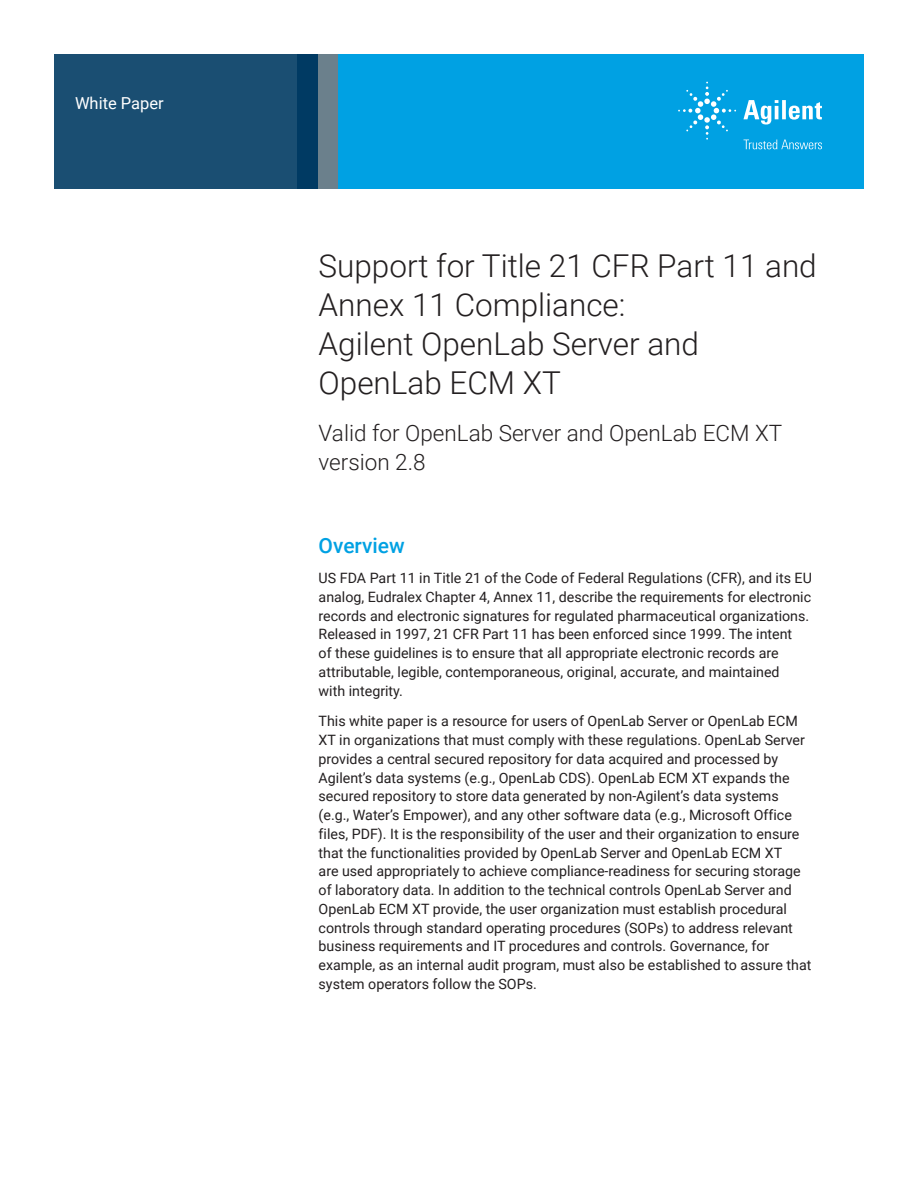
<style>
.page{position:relative;width:918px;height:1188px;background:#fff}
.page>*{position:absolute;margin:0;border:0;box-sizing:border-box;transform-origin:0 0}
.DATA_headline{font:300 31.5px/39px "Roboto";color:#231f20}
.DATA_subhead_large_black{font:300 22.5px/28.5px "Roboto";color:#231f20}
.DATA_subhead_large_blue{font:500 21px "Roboto";color:#00a1e3}
.DATA_header{font:16.5px "Roboto";color:#fff}
.DATA_opener_text{font:14.25px/18.8px "Roboto";color:#231f20}
</style>
<div class="page">
<div style="left:297px;top:54px;width:567px;height:135px;background:#00a1e3"></div>
<div style="left:54px;top:54px;width:243px;height:135px;background:#1a4e72"></div>
<div style="left:317px;top:54px;width:21px;height:135px;background:#6b808c"></div>
<div style="left:297px;top:54px;width:20px;height:135px;background:#003a63"></div>
<svg style="left:743px;top:100px;width:79px;height:25px"></svg>
<svg style="left:678px;top:82px;width:58px;height:58px"></svg>
<svg style="left:744px;top:140px;width:78px;height:9px"></svg>
<p class="DATA_header" style="left:75px;top:91px;width:90px">White Paper</p>
<p class="DATA_headline" style="left:319px;top:245px;width:500px">Support for Title 21 CFR Part 11 and<br>Annex 11 Compliance:<br>Agilent OpenLab Server and<br>OpenLab ECM XT</p>
<p class="DATA_subhead_large_black" style="left:319px;top:418px;width:465px">Valid for OpenLab Server and OpenLab ECM XT version 2.8</p>
<p class="DATA_subhead_large_blue" style="left:319px;top:530px;width:88px">Overview</p>
<p class="DATA_opener_text" style="left:319px;top:568px;width:495px">US FDA Part 11 in Title 21 of the Code of Federal Regulations (CFR), and its EU analog, Eudralex Chapter 4, Annex 11, describe the requirements for electronic records and electronic signatures for regulated pharmaceutical organizations.<br>Released in 1997, 21 CFR Part 11 has been enforced since 1999. The intent<br>of these guidelines is to ensure that all appropriate electronic records are attributable, legible, contemporaneous, original, accurate, and maintained<br>with integrity.</p>
<p class="DATA_opener_text" style="left:319px;top:711px;width:494px">This white paper is a resource for users of OpenLab Server or OpenLab ECM XT in organizations that must comply with these regulations. OpenLab Server provides a central secured repository for data acquired and processed by Agilent’s data systems (e.g., OpenLab CDS). OpenLab ECM XT expands the secured repository to store data generated by non-Agilent’s data systems (e.g., Water’s Empower), and any other software data (e.g., Microsoft Office files, PDF). It is the responsibility of the user and their organization to ensure that the functionalities provided by OpenLab Server and OpenLab ECM XT<br>are used appropriately to achieve compliance-readiness for securing storage of laboratory data. In addition to the technical controls OpenLab Server and OpenLab ECM XT provide, the user organization must establish procedural controls through standard operating procedures (SOPs) to address relevant business requirements and IT procedures and controls. Governance, for example, as an internal audit program, must also be established to assure that system operators follow the SOPs.</p>
</div>
